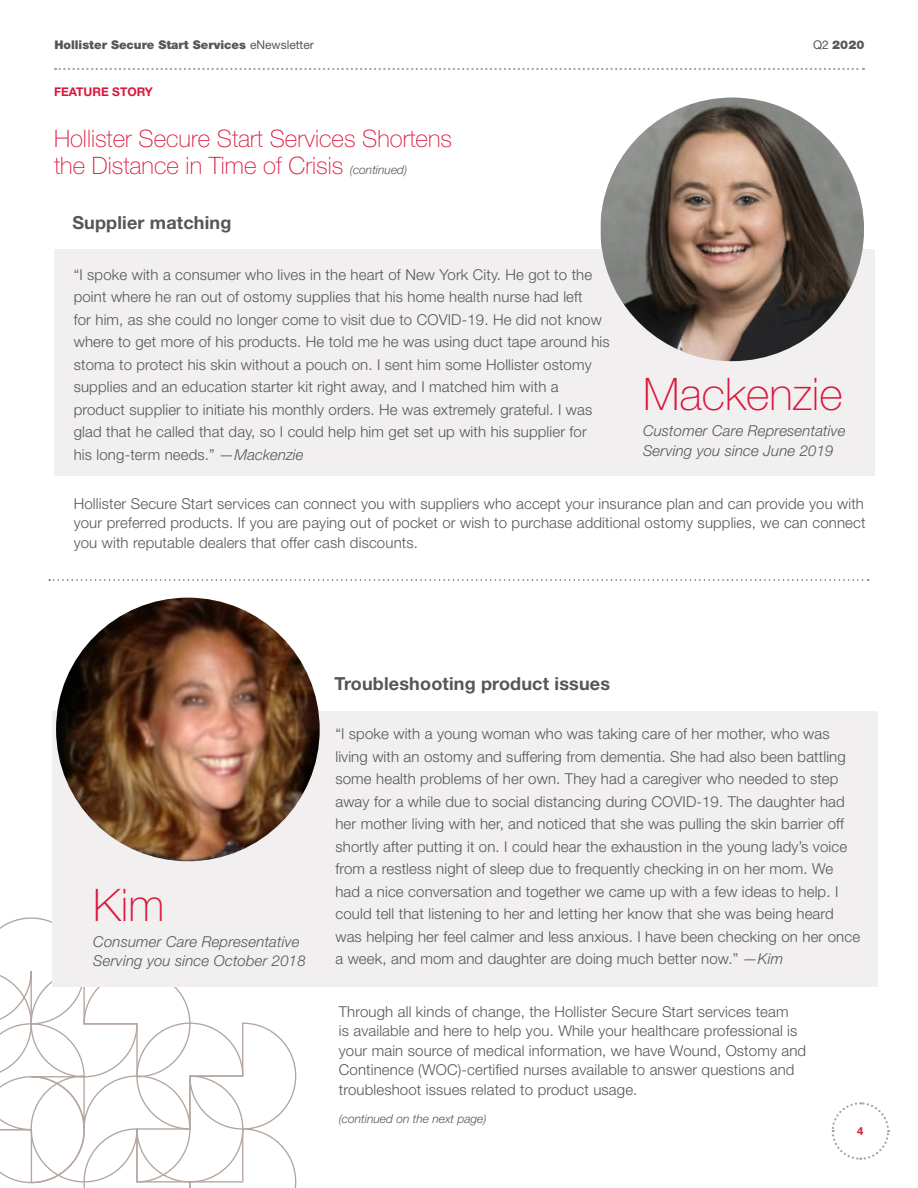
<style>
.page{position:relative;width:918px;height:1188px;background:#fff}
.page>*{position:absolute;margin:0;border:0;box-sizing:border-box;transform-origin:0 0}
.Call_Outs_AGarIt_16p{font:100 45px "Helvetica Neue LT Std";color:#db163b}
.Secondary_Headers_16{font:100 24px/27px "Helvetica Neue LT Std";color:#db163b}
.Body{font:700 18px "Helvetica Neue LT Std";letter-spacing:.01em;color:#55565a}
.Body-2{font:300 15px/22.5px "Helvetica Neue LT Std";letter-spacing:.01em;color:#55565a}
.Body-3{font:italic 300 15px/19.5px "Helvetica Neue LT Std";letter-spacing:.01em;color:#55565a}
.t1{font:900 12px "Helvetica Neue LT Std";color:#55565a}
._8pt_Helv_Light_Ital{font:italic 300 12px "Helvetica Neue LT Std";color:#55565a}
._8pt_Helv_Bold_186{font:700 12px "Helvetica Neue LT Std";color:#db163b}
.t2{font:700 11.25px "Helvetica Neue LT Std";color:#db163b}
.s1{font-weight:400}
.s2{font-weight:300;font-style:italic;font-size:12px;color:#55565a}
.s3{font-style:italic}
</style>
<div class="page">
<svg style="left:831px;top:1102px;width:59px;height:58px"></svg>
<svg style="left:55px;top:68px;width:809px;height:2px"></svg>
<div style="left:54px;top:250px;width:821px;height:226px;background:#f1efef"></div>
<svg style="left:0;top:917px;width:297px;height:271px"></svg>
<img style="left:601px;top:98px;width:263px;height:263px">
<svg style="left:49px;top:579px;width:820px;height:2px"></svg>
<div style="left:52px;top:711px;width:825px;height:275px;background:#f1efef"></div>
<img style="left:56px;top:598px;width:264px;height:263px;border-radius:132px">
<p class="t1" style="left:54px;top:38px;width:261px">Hollister Secure Start Services <span class="s1">eNewsletter</span></p>
<p class="t1" style="left:813px;top:38px;width:53px"><span class="s1">Q2</span> 2020</p>
<p class="_8pt_Helv_Bold_186" style="left:54px;top:84px;width:100px">FEATURE STORY</p>
<p class="Secondary_Headers_16" style="left:54px;top:125px;width:400px">Hollister Secure Start Services Shortens the Distance in Time of Crisis <span class="s2">(continued)</span></p>
<p class="Body" style="left:72px;top:211px;width:161px">Supplier matching</p>
<p class="Body-2" style="left:74px;top:263px;width:538px">“I spoke with a consumer who lives in the heart of New York City. He got to the point where he ran out of ostomy supplies that his home health nurse had left<br>for him, as she could no longer come to visit due to COVID-19. He did not know where to get more of his products. He told me he was using duct tape around his stoma to protect his skin without a pouch on. I sent him some Hollister ostomy supplies and an education starter kit right away, and I matched him with a product supplier to initiate his monthly orders. He was extremely grateful. I was glad that he called that day, so I could help him get set up with his supplier for<br>his long-term needs.” <span class="s3">—Mackenzie</span></p>
<p class="Call_Outs_AGarIt_16p" style="left:643px;top:369px;width:201px">Mackenzie</p>
<p class="Body-3" style="left:643px;top:421px;width:204px">Customer Care Representative<br>Serving you since June 2019</p>
<p class="Body-2" style="left:74px;top:493px;width:793px;line-height:19.5px;text-align:justify">Hollister Secure Start services can connect you with suppliers who accept your insurance plan and can provide you with your preferred products. If you are paying out of pocket or wish to purchase additional ostomy supplies, we can connect you with reputable dealers that offer cash discounts.</p>
<p class="Call_Outs_AGarIt_16p" style="left:93px;top:879px;width:72px">Kim</p>
<p class="Body-3" style="left:93px;top:931px;width:214px">Consumer Care Representative<br>Serving you since October 2018</p>
<p class="Body" style="left:335px;top:672px;width:277px">Troubleshooting product issues</p>
<p class="Body-2" style="left:335px;top:722px;width:526px">“I spoke with a young woman who was taking care of her mother, who was living with an ostomy and suffering from dementia. She had also been battling some health problems of her own. They had a caregiver who needed to step away for a while due to social distancing during COVID-19. The daughter had her mother living with her, and noticed that she was pulling the skin barrier off shortly after putting it on. I could hear the exhaustion in the young lady’s voice from a restless night of sleep due to frequently checking in on her mom. We had a nice conversation and together we came up with a few ideas to help. I could tell that listening to her and letting her know that she was being heard was helping her feel calmer and less anxious. I have been checking on her once a week, and mom and daughter are doing much better now.” <span class="s3">—Kim</span></p>
<p class="Body-2" style="left:339px;top:1001px;width:469px;line-height:19.5px">Through all kinds of change, the Hollister Secure Start services team<br>is available and here to help you. While your healthcare professional is your main source of medical information, we have Wound, Ostomy and Continence (WOC)-certified nurses available to answer questions and troubleshoot issues related to product usage.</p>
<p class="_8pt_Helv_Light_Ital" style="left:339px;top:1112px;width:149px">(continued on the next page)</p>
<p class="t2" style="left:857px;top:1124px;width:8px">4</p>
</div>
